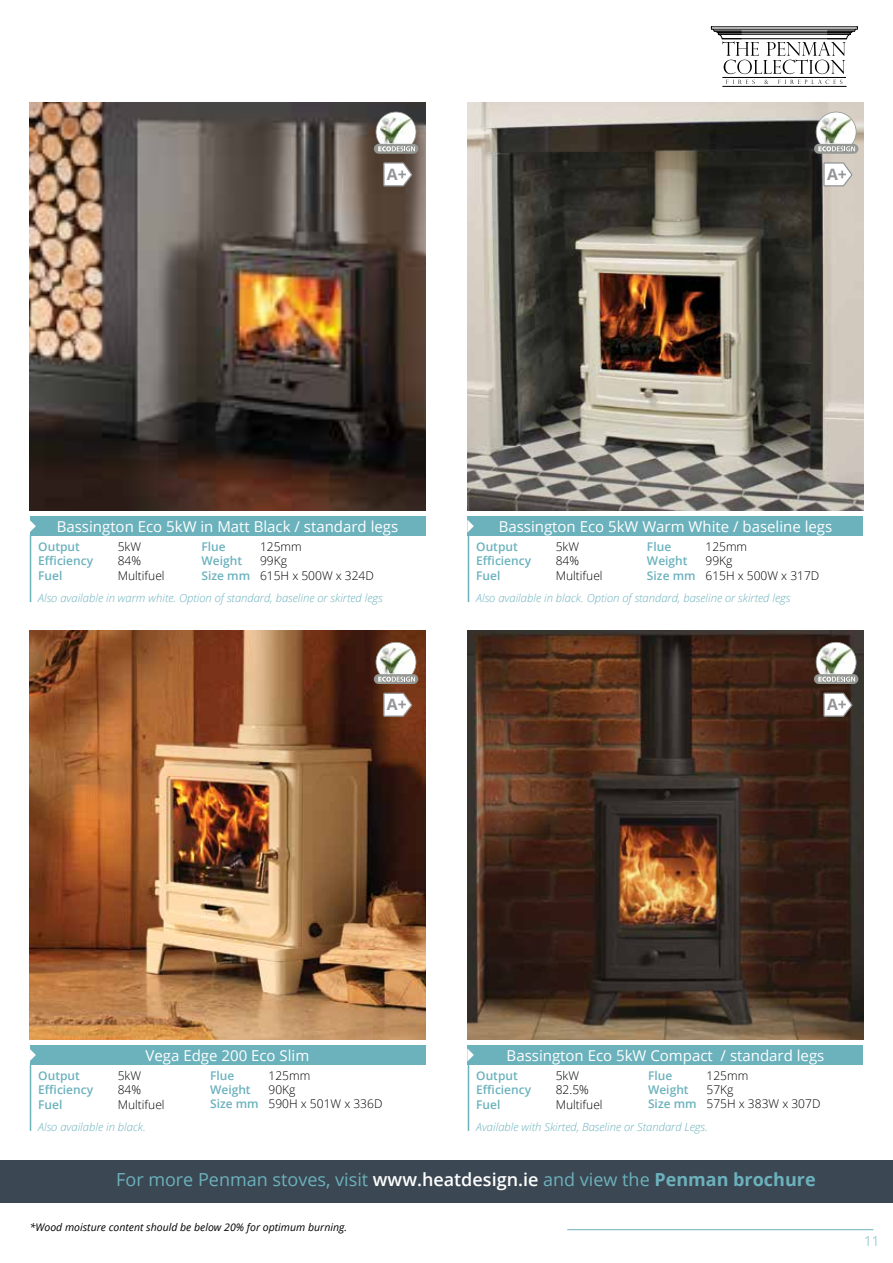
<style>
.page{position:relative;width:893px;height:1263px;background:#fff}
.page>*{position:absolute;margin:0;border:0;box-sizing:border-box;transform-origin:0 0}
.t1{font:18px "Open Sans";color:#6bb2bd}
.t2{font:700 15.75px "Open Sans";color:#939598}
.t3{font:15px "Open Sans";color:#fff}
.t4{font:300 13.5px "Open Sans";color:#6bb2bd}
.t5{font:300 12px/14.2px "Open Sans";color:#000}
.t6{font:600 12px "Open Sans";color:#6bb2bd}
.t7{font:italic 300 11.25px "Open Sans";color:#6bb2bd}
.t8{font:italic 10.5px "Open Sans";color:#000}
.s1{font-weight:600;color:#6bb2bd}
.s2{font-weight:600;color:#fff}
.s3{font-weight:700}
</style>
<div class="page">
<hr style="left:567px;top:1229px;width:306px;height:1px;background:#6bb2bd">
<img style="left:30px;top:102px;width:395px;height:409px">
<img style="left:30px;top:631px;width:395px;height:409px">
<img style="left:468px;top:631px;width:395px;height:409px">
<img style="left:468px;top:102px;width:395px;height:409px">
<div style="left:30px;top:516px;width:395px;height:20px;background:#6bb2bd"></div>
<div style="left:30px;top:1045px;width:395px;height:20px;background:#6bb2bd"></div>
<div style="left:468px;top:1045px;width:395px;height:20px;background:#6bb2bd"></div>
<div style="left:468px;top:516px;width:395px;height:20px;background:#6bb2bd"></div>
<hr style="left:722px;top:77px;width:124px;height:1px;background:#000">
<svg style="left:726px;top:80px;width:29px;height:4px"></svg>
<svg style="left:764px;top:80px;width:4px;height:4px"></svg>
<svg style="left:778px;top:80px;width:64px;height:4px"></svg>
<hr style="left:722px;top:86px;width:124px;height:1px;background:#000">
<svg style="left:711px;top:27px;width:147px;height:47px"></svg>
<hr style="left:711px;top:29px;width:147px;height:1px;background:#000">
<hr style="left:714px;top:31px;width:141px;height:1px;background:#000">
<hr style="left:718px;top:32px;width:133px;height:1px;background:#000">
<hr style="left:718px;top:34px;width:132px;height:1px;background:#000">
<hr style="left:722px;top:38px;width:125px;height:1px;background:#000">
<div style="left:0;top:1160px;width:893px;height:43px;background:#3b4752"></div>
<hr style="left:30px;top:534px;width:1px;height:68px;background:#6bb2bd">
<hr style="left:468px;top:534px;width:1px;height:68px;background:#6bb2bd">
<hr style="left:30px;top:1063px;width:1px;height:68px;background:#6bb2bd">
<hr style="left:468px;top:1063px;width:1px;height:68px;background:#6bb2bd">
<svg style="left:30px;top:520px;width:6px;height:12px"></svg>
<svg style="left:30px;top:1049px;width:6px;height:12px"></svg>
<svg style="left:467px;top:520px;width:7px;height:13px"></svg>
<svg style="left:467px;top:1048px;width:7px;height:13px"></svg>
<svg style="left:383px;top:162px;width:29px;height:24px"></svg>
<div style="left:374px;top:144px;width:44px;height:10px;background:#949792;border-radius:5px"></div>
<svg style="left:376px;top:112px;width:40px;height:40px"></svg>
<svg style="left:383px;top:693px;width:29px;height:24px"></svg>
<svg style="left:374px;top:674px;width:44px;height:10px"></svg>
<svg style="left:376px;top:642px;width:40px;height:41px"></svg>
<svg style="left:823px;top:162px;width:29px;height:24px"></svg>
<div style="left:814px;top:144px;width:44px;height:10px;background:#949792;border-radius:5px"></div>
<svg style="left:816px;top:112px;width:40px;height:40px"></svg>
<svg style="left:823px;top:693px;width:29px;height:24px"></svg>
<svg style="left:814px;top:674px;width:44px;height:10px"></svg>
<svg style="left:816px;top:642px;width:40px;height:41px"></svg>
<h2 class="t2" style="left:387px;top:163px;width:21px">A+</h2>
<h2 class="t2" style="left:827px;top:163px;width:21px">A+</h2>
<h3 class="t3" style="left:57px;top:516px;width:343px">Bassington Eco 5kW in Matt Black / standard legs</h3>
<h3 class="t3" style="left:499px;top:516px;width:335px">Bassington Eco 5kW Warm White / baseline legs</h3>
<p class="t6" style="left:38px;top:539px;width:43px">Output</p>
<p class="t5" style="left:118px;top:539px;width:25px">5kW</p>
<p class="t6" style="left:38px;top:553px;width:56px">Efficiency</p>
<p class="t5" style="left:118px;top:554px;width:25px">84%</p>
<p class="t6" style="left:38px;top:567px;width:26px">Fuel</p>
<p class="t5" style="left:118px;top:568px;width:48px">Multifuel</p>
<p class="t6" style="left:202px;top:538px;width:26px">Flue</p>
<p class="t5" style="left:260px;top:539px;width:43px">125mm</p>
<p class="t6" style="left:202px;top:553px;width:42px">Weight</p>
<p class="t5" style="left:202px;top:554px;width:174px;text-indent:58px">99Kg<br><span class="s1">Size mm</span> 615H x 500W x 324D</p>
<p class="t6" style="left:476px;top:539px;width:43px">Output</p>
<p class="t5" style="left:556px;top:539px;width:25px">5kW</p>
<p class="t6" style="left:476px;top:553px;width:56px">Efficiency</p>
<p class="t5" style="left:556px;top:554px;width:25px">84%</p>
<p class="t6" style="left:476px;top:567px;width:26px">Fuel</p>
<p class="t5" style="left:556px;top:568px;width:48px">Multifuel</p>
<p class="t6" style="left:647px;top:539px;width:26px">Flue</p>
<p class="t5" style="left:705px;top:539px;width:43px">125mm</p>
<p class="t6" style="left:647px;top:553px;width:42px">Weight</p>
<p class="t5" style="left:647px;top:554px;width:174px;text-indent:58px">99Kg<br><span class="s1">Size mm</span> 615H x 500W x 317D</p>
<p class="t7" style="left:38px;top:590px;width:346px">Also available in warm white. Option of standard, baseline or skirted legs</p>
<p class="t7" style="left:476px;top:590px;width:316px">Also available in black. Option of standard, baseline or skirted legs</p>
<h2 class="t2" style="left:387px;top:694px;width:21px">A+</h2>
<h2 class="t2" style="left:827px;top:694px;width:21px">A+</h2>
<h3 class="t3" style="left:146px;top:1045px;width:165px">Vega Edge 200 Eco Slim</h3>
<h3 class="t3" style="left:507px;top:1045px;width:319px">Bassington Eco 5kW Compact / standard legs</h3>
<p class="t6" style="left:38px;top:1067px;width:43px">Output</p>
<p class="t5" style="left:118px;top:1068px;width:25px">5kW</p>
<p class="t6" style="left:38px;top:1082px;width:56px">Efficiency</p>
<p class="t5" style="left:118px;top:1082px;width:25px">84%</p>
<p class="t6" style="left:38px;top:1096px;width:26px">Fuel</p>
<p class="t5" style="left:118px;top:1097px;width:48px">Multifuel</p>
<p class="t6" style="left:210px;top:1067px;width:26px">Flue</p>
<p class="t5" style="left:269px;top:1068px;width:43px">125mm</p>
<p class="t6" style="left:210px;top:1082px;width:42px">Weight</p>
<p class="t5" style="left:210px;top:1082px;width:174px;text-indent:58px">90Kg<br><span class="s1">Size mm</span> 590H x 501W x 336D</p>
<p class="t6" style="left:476px;top:1067px;width:43px">Output</p>
<p class="t5" style="left:556px;top:1068px;width:25px">5kW</p>
<p class="t6" style="left:476px;top:1082px;width:56px">Efficiency</p>
<p class="t5" style="left:556px;top:1082px;width:35px">82.5%</p>
<p class="t6" style="left:476px;top:1096px;width:26px">Fuel</p>
<p class="t5" style="left:556px;top:1097px;width:48px">Multifuel</p>
<p class="t6" style="left:648px;top:1067px;width:26px">Flue</p>
<p class="t5" style="left:707px;top:1068px;width:43px">125mm</p>
<p class="t6" style="left:648px;top:1081px;width:42px">Weight</p>
<p class="t5" style="left:648px;top:1082px;width:174px;text-indent:58px">57Kg<br><span class="s1">Size mm</span> 575H x 383W x 307D</p>
<p class="t7" style="left:38px;top:1119px;width:109px">Also available in black.</p>
<p class="t7" style="left:476px;top:1119px;width:233px">Available with Skirted, Baseline or Standard Legs.</p>
<h1 class="t1" style="left:116px;top:1167px;width:701px">For more Penman stoves, visit <span class="s2">www.heatdesign.ie</span> and view the <span class="s3">Penman brochure</span></h1>
<p class="t8" style="left:30px;top:1220px;width:319px">*Wood moisture content should be below 20% for optimum burning.</p>
<p class="t4" style="left:864px;top:1232px;width:17px">11</p>
</div>
